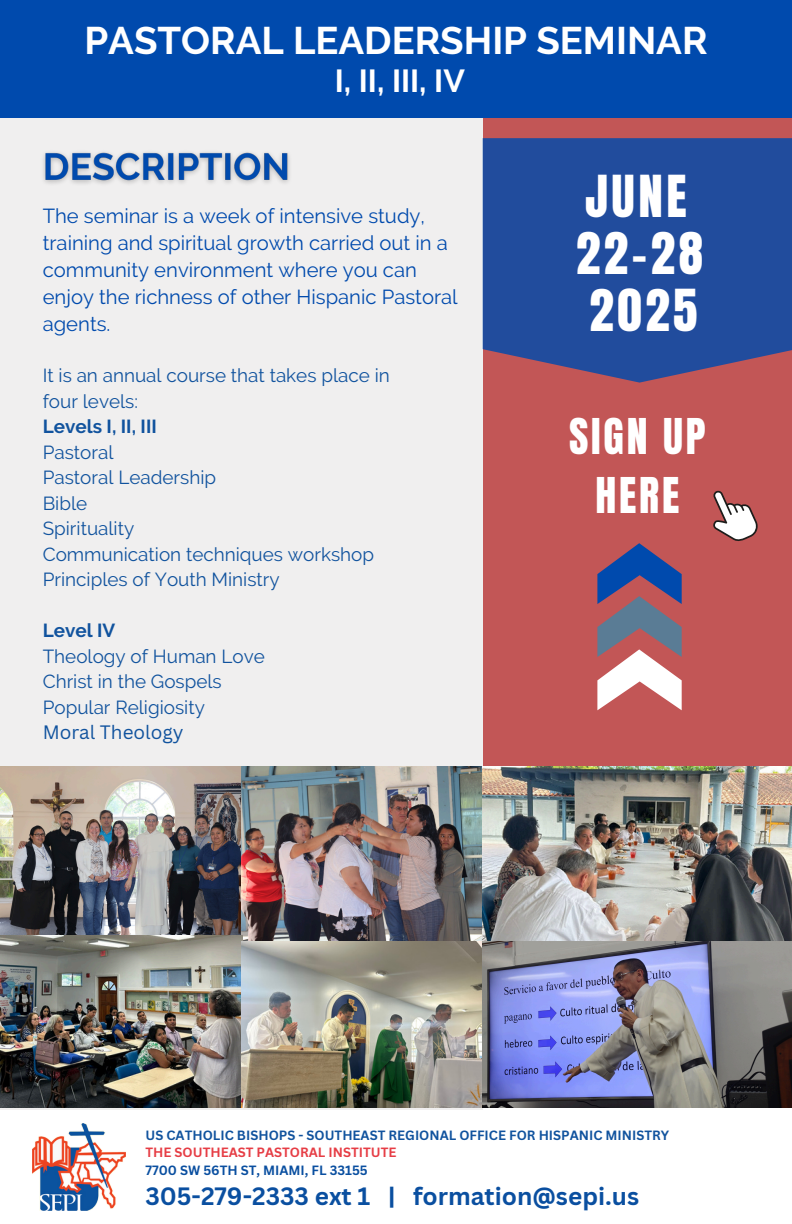
<style>
.page{position:relative;width:792px;height:1224px;background:#fff}
.page>*{position:absolute;margin:0;border:0;box-sizing:border-box;transform-origin:0 0}
.t1{font:49.2px/57px "Anton";letter-spacing:.075em;color:#fff}
.t2{font:42px/58.4px "Anton";letter-spacing:.065em;color:#fff;text-align:center}
.t3{font:700 38.4px "Raleway";color:#fff}
.t4{font:700 31.8px "Raleway";color:#fff}
.t5{font:700 24.4px "Canva Sans";color:#0a4fa0}
.t6{font:20.2px/27px "Raleway";color:#004aad}
.t7{font:18.8px/25.6px "Raleway";color:#11539e}
.t8{font:700 13px "Canva Sans";color:#11539e}
.t9{font:700 13px "Canva Sans";color:#e63d45}
.t10{font:700 13px "Canva Sans";color:#0a4fa0}
.s1{font-weight:700}
.s2{font-family:"Canva Sans"}
</style>
<div class="page">
<div style="left:483px;top:116px;width:309px;height:651px;background:#c25656"></div>
<img style="left:32px;top:1124px;width:93px;height:87px">
<div style="left:0;top:118px;width:483px;height:992px;background:#f0efef"></div>
<div style="left:0;top:0;width:792px;height:118px;background:#004aad"></div>
<svg style="left:483px;top:138px;width:309px;height:245px;fill:#214c9d"></svg>
<img style="left:0;top:767px;width:241px;height:168px">
<img style="left:241px;top:767px;width:242px;height:174px">
<img style="left:0;top:935px;width:243px;height:173px">
<img style="left:241px;top:941px;width:242px;height:167px">
<img style="left:483px;top:767px;width:309px;height:341px">
<svg style="left:597px;top:544px;width:84px;height:166px"></svg>
<svg style="left:713px;top:490px;width:45px;height:51px"></svg>
<img style="left:43px;top:152px;width:247px;height:32px">
<h3 class="t3" style="left:84px;top:18px;width:625px">PASTORAL LEADERSHIP SEMINAR</h3>
<h3 class="t4" style="left:335px;top:62px;width:132px">I, II, III, IV</h3>
<p class="t6" style="left:43px;top:202px;width:417px">The seminar is a week of intensive study, training and spiritual growth carried out in a community environment where you can enjoy the richness of other Hispanic Pastoral agents.</p>
<p class="t7" style="left:43px;top:363px;width:349px">It is an annual course that takes place in four levels:<br><span class="s1">Levels I, II, III<br></span>Pastoral<br>Pastoral Leadership<br>Bible<br>Spirituality<br>Communication techniques workshop<br>Principles of Youth Ministry</p>
<h2 class="t7" style="left:43px;top:618px;width:224px"><span class="s1">Level IV<br></span>Theology of Human Love<br>Christ in the Gospels<br>Popular Religiosity<br><span class="s2">Moral Theology</span></h2>
<p class="t1" style="left:576px;top:168px;width:128px">JUNE<br>22-28<br>2025</p>
<h1 class="t2" style="left:569px;top:408px;width:138px">SIGN UP<br>HERE</h1>
<p class="t8" style="left:146px;top:1126px;width:525px">US CATHOLIC BISHOPS - SOUTHEAST REGIONAL OFFICE FOR HISPANIC MINISTRY</p>
<h5 class="t9" style="left:146px;top:1144px;width:252px">THE SOUTHEAST PASTORAL INSTITUTE</h5>
<p class="t10" style="left:146px;top:1161px;width:224px">7700 SW 56TH ST, MIAMI, FL 33155</p>
<p class="t5" style="left:146px;top:1179px;width:495px">305-279-2333 ext 1 | formation@sepi.us</p>
</div>
